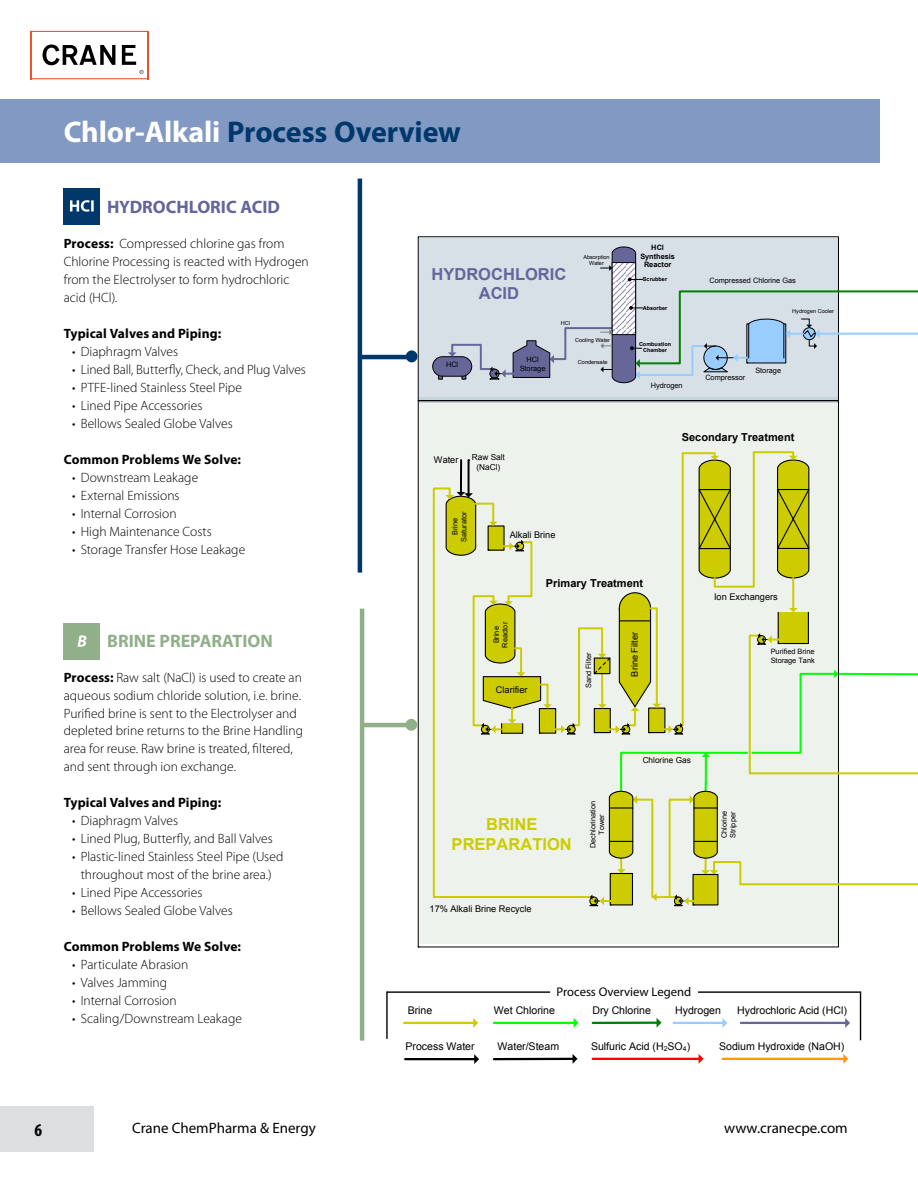
<style>
.page{position:relative;width:918px;height:1188px;background:#fff}
.page>*{position:absolute;margin:0;border:0;box-sizing:border-box;transform-origin:0 0}
.t1{font:700 30px "Myriad Pro";letter-spacing:-.005em;color:#00386b}
.t2{font:700 18px "Myriad Pro";color:#646699}
.t3{font:700 18px "Myriad Pro";color:#91af89}
.t4{font:700 condensed 18px "Myriad Pro";color:#000}
.t5{font:700 16.5px "Arial";color:#65659a}
.t6{font:700 16.5px/19.8px "Arial";color:#cc0;text-align:center}
.t7{font:15px "Myriad Pro";color:#000}
.t8{font:300 13.5px/18px "Myriad Pro";color:#000}
.t9{font:700 13.5px "Myriad Pro";letter-spacing:.01em;color:#000}
.t10{font:12.6px "Myriad Pro";color:#000}
.t11{font:700 10.95px "Arial";color:#000}
.t12{font:10.65px "Arial";color:#000}
.t13{font:9.15px "Arial";color:#000}
.t14{font:8.25px/9.9px "Arial";color:#000;text-align:center}
.t15{font:7.35px/8.9px "Arial";color:#000;text-align:center}
.t16{font:700 7.35px/8.9px "Arial";color:#000;text-align:center}
.t17{font:5.55px/6.6px "Arial";color:#000;text-align:center}
.t18{font:700 5.55px/6.6px "Arial";color:#000;text-align:center}
.s1{color:#fff}
.s2{font-weight:700}
</style>
<div class="page">
<svg style="left:43px;top:45px;width:72px;height:20px"></svg>
<hr style="left:31px;top:78px;width:118px;height:1px;background:#e85426">
<hr style="left:148px;top:31px;width:1px;height:48px;background:#e85426">
<hr style="left:30px;top:31px;width:119px;height:1px;background:#e85426">
<hr style="left:30px;top:31px;width:1px;height:48px;background:#e85426">
<svg style="left:122px;top:45px;width:22px;height:29px"></svg>
<div style="left:0;top:99px;width:880px;height:64px;background:#829ac3"></div>
<div style="left:0;top:1107px;width:94px;height:45px;background:#dddedf"></div>
<div style="left:418px;top:397px;width:419px;height:546px;background:#edf2ec"></div>
<div style="left:419px;top:238px;width:419px;height:164px;background:#d7dfe7"></div>
<svg style="left:433px;top:246px;width:485px;height:660px"></svg>
<div style="left:406px;top:350px;width:12px;height:12px;background:#00386b;border-radius:50%"></div>
<div style="left:405px;top:719px;width:12px;height:12px;background:#91af89;border-radius:50%"></div>
<hr style="left:358px;top:179px;width:4px;height:394px;background:#00386b">
<hr style="left:360px;top:609px;width:4px;height:432px;background:#91af89">
<hr style="left:361px;top:355px;width:49px;height:4px;background:#00386b">
<hr style="left:363px;top:723px;width:46px;height:4px;background:#91af89">
<div style="left:64px;top:624px;width:36px;height:36px;background:#91af89"></div>
<svg style="left:77px;top:635px;width:10px;height:12px"></svg>
<div style="left:64px;top:189px;width:36px;height:36px;background:#00386b"></div>
<svg style="left:70px;top:200px;width:24px;height:12px"></svg>
<hr style="left:494px;top:1022px;width:81px;height:2px;background:#0f0">
<svg style="left:574px;top:1018px;width:5px;height:10px"></svg>
<hr style="left:404px;top:1022px;width:70px;height:2px;background:#cc0">
<svg style="left:473px;top:1018px;width:5px;height:10px"></svg>
<hr style="left:405px;top:1058px;width:70px;height:2px;background:#000">
<svg style="left:474px;top:1054px;width:5px;height:10px"></svg>
<hr style="left:674px;top:1022px;width:49px;height:2px;background:#9cf">
<svg style="left:723px;top:1018px;width:4px;height:9px"></svg>
<hr style="left:723px;top:1058px;width:121px;height:2px;background:#f90">
<svg style="left:843px;top:1054px;width:5px;height:10px"></svg>
<hr style="left:593px;top:1022px;width:65px;height:2px;background:#008000">
<svg style="left:657px;top:1018px;width:4px;height:9px"></svg>
<hr style="left:593px;top:1058px;width:107px;height:2px;background:#f00">
<svg style="left:699px;top:1054px;width:5px;height:10px"></svg>
<hr style="left:741px;top:1022px;width:105px;height:2px;background:#669">
<svg style="left:845px;top:1018px;width:5px;height:10px"></svg>
<hr style="left:494px;top:1058px;width:80px;height:2px;background:#000">
<svg style="left:573px;top:1054px;width:5px;height:10px"></svg>
<hr style="left:387px;top:991px;width:163px;height:2px;background:#000">
<hr style="left:698px;top:991px;width:163px;height:2px;background:#000">
<hr style="left:386px;top:991px;width:2px;height:48px;background:#000">
<hr style="left:860px;top:993px;width:1px;height:47px;background:#000">
<h1 class="t1" style="left:64px;top:115px;width:399px"><span class="s1">Chlor-Alkali</span> Process Overview</h1>
<h2 class="t2" style="left:107px;top:197px;width:175px">HYDROCHLORIC ACID</h2>
<p class="t8" style="left:64px;top:234px;width:247px"><span class="s2">Process:</span> Compressed chlorine gas from Chlorine Processing is reacted with Hydrogen from the Electrolyser to form hydrochloric acid (HCl).</p>
<p class="t9" style="left:64px;top:325px;width:159px">Typical Valves and Piping:</p>
<p class="t8" style="left:72px;top:342px;width:107px">• Diaphragm Valves</p>
<p class="t8" style="left:72px;top:360px;width:235px">• Lined Ball, Butterfly, Check, and Plug Valves</p>
<p class="t8" style="left:72px;top:378px;width:171px">• PTFE-lined Stainless Steel Pipe</p>
<p class="t8" style="left:72px;top:396px;width:132px">• Lined Pipe Accessories</p>
<p class="t8" style="left:72px;top:414px;width:162px">• Bellows Sealed Globe Valves</p>
<p class="t9" style="left:64px;top:451px;width:179px">Common Problems We Solve:</p>
<p class="t8" style="left:72px;top:468px;width:127px">• Downstream Leakage</p>
<p class="t8" style="left:72px;top:486px;width:109px">• External Emissions</p>
<p class="t8" style="left:72px;top:504px;width:106px">• Internal Corrosion</p>
<p class="t8" style="left:72px;top:522px;width:141px">• High Maintenance Costs</p>
<p class="t8" style="left:72px;top:540px;width:175px">• Storage Transfer Hose Leakage</p>
<p class="t5" style="left:432px;top:263px;width:136px">HYDROCHLORIC</p>
<p class="t5" style="left:479px;top:283px;width:42px">ACID</p>
<p class="t17" style="left:561px;top:320px;width:11px">HCl</p>
<p class="t17" style="left:583px;top:253px;width:28px">Absorption<br>Water</p>
<p class="t15" style="left:446px;top:360px;width:14px">HCl</p>
<p class="t15" style="left:520px;top:355px;width:27px">HCl<br>Storage</p>
<p class="t17" style="left:575px;top:336px;width:36px">Cooling Water</p>
<p class="t17" style="left:578px;top:359px;width:31px">Condensate</p>
<p class="t13" style="left:434px;top:454px;width:26px">Water</p>
<p class="t14" style="left:472px;top:452px;width:35px">Raw Salt (NaCl)</p>
<p class="t15" style="left:451px;top:542px;width:32px;rotate:-90deg">Brine<br>Saturator</p>
<p class="t13" style="left:510px;top:528px;width:47px">Alkali Brine</p>
<p class="t16" style="left:640px;top:243px;width:36px">HCl<br>Synthesis<br>Reactor</p>
<p class="t18" style="left:643px;top:276px;width:26px">Scrubber</p>
<p class="t18" style="left:643px;top:305px;width:26px">Absorber</p>
<p class="t18" style="left:639px;top:341px;width:34px">Combustion<br>Chamber</p>
<p class="t15" style="left:651px;top:381px;width:33px">Hydrogen</p>
<p class="t15" style="left:709px;top:276px;width:88px">Compressed Chlorine Gas</p>
<p class="t17" style="left:792px;top:308px;width:43px">Hydrogen Cooler</p>
<p class="t15" style="left:705px;top:373px;width:41px">Compressor</p>
<p class="t15" style="left:755px;top:366px;width:27px">Storage</p>
<p class="t11" style="left:682px;top:430px;width:114px">Secondary Treatment</p>
<h2 class="t3" style="left:107px;top:631px;width:167px">BRINE PREPARATION</h2>
<p class="t8" style="left:64px;top:668px;width:241px"><span class="s2">Process:</span> Raw salt (NaCl) is used to create an aqueous sodium chloride solution, i.e. brine.<br>Purified brine is sent to the Electrolyser and depleted brine returns to the Brine Handling area for reuse. Raw brine is treated, filtered, and sent through ion exchange.</p>
<p class="t9" style="left:64px;top:795px;width:159px">Typical Valves and Piping:</p>
<p class="t8" style="left:72px;top:812px;width:107px">• Diaphragm Valves</p>
<p class="t8" style="left:72px;top:830px;width:202px">• Lined Plug, Butterfly, and Ball Valves</p>
<p class="t8" style="left:72px;top:848px;width:213px;text-align:center">• Plastic-lined Stainless Steel Pipe (Used throughout most of the brine area.)</p>
<p class="t8" style="left:72px;top:884px;width:132px">• Lined Pipe Accessories</p>
<p class="t8" style="left:72px;top:902px;width:162px">• Bellows Sealed Globe Valves</p>
<p class="t9" style="left:64px;top:939px;width:179px">Common Problems We Solve:</p>
<p class="t8" style="left:72px;top:956px;width:118px">• Particulate Abrasion</p>
<p class="t8" style="left:72px;top:974px;width:96px">• Valves Jamming</p>
<p class="t8" style="left:72px;top:992px;width:106px">• Internal Corrosion</p>
<p class="t8" style="left:72px;top:1010px;width:171px">• Scaling/Downstream Leakage</p>
<p class="t15" style="left:492px;top:648px;width:27px;rotate:-90deg">Brine<br>Reactor</p>
<p class="t13" style="left:496px;top:684px;width:33px">Clarifier</p>
<p class="t11" style="left:546px;top:576px;width:99px">Primary Treatment</p>
<p class="t13" style="left:714px;top:590px;width:65px">Ion Exchangers</p>
<p class="t13" style="left:629px;top:677px;width:46px;rotate:-90deg">Brine Filter</p>
<p class="t15" style="left:584px;top:688px;width:37px;rotate:-90deg">Sand Filter</p>
<p class="t15" style="left:771px;top:647px;width:46px;text-align:left">Purified Brine<br>Storage Tank</p>
<p class="t14" style="left:643px;top:755px;width:50px">Chlorine Gas</p>
<p class="t6" style="left:452px;top:814px;width:122px">BRINE<br>PREPARATION</p>
<p class="t15" style="left:589px;top:848px;width:48px;rotate:-90deg">Dechlorination<br>Tower</p>
<p class="t13" style="left:430px;top:902px;width:103px">17% Alkali Brine Recycle</p>
<p class="t10" style="left:557px;top:984px;width:136px">Process Overview Legend</p>
<p class="t15" style="left:720px;top:838px;width:29px;text-align:left;rotate:-90deg">Chlorine<br>Stripper</p>
<p class="t12" style="left:408px;top:1003px;width:26px">Brine</p>
<p class="t12" style="left:494px;top:1003px;width:63px">Wet Chlorine</p>
<p class="t12" style="left:405px;top:1039px;width:71px">Process Water</p>
<p class="t12" style="left:498px;top:1039px;width:63px">Water/Steam</p>
<p class="t12" style="left:737px;top:1003px;width:111px">Hydrochloric Acid (HCl)</p>
<p class="t12" style="left:675px;top:1003px;width:47px">Hydrogen</p>
<p class="t12" style="left:719px;top:1039px;width:127px">Sodium Hydroxide (NaOH)</p>
<p class="t12" style="left:592px;top:1004px;width:60px">Dry Chlorine</p>
<p class="t12" style="left:591px;top:1039px;width:101px">Sulfuric Acid (H<sub>2</sub>SO<sub>4</sub>)</p>
<h2 class="t4" style="left:34px;top:1120px;width:9px">6</h2>
<p class="t7" style="left:132px;top:1119px;width:185px">Crane ChemPharma &amp; Energy</p>
<p class="t7" style="left:724px;top:1119px;width:125px">www.cranecpe.com</p>
</div>
